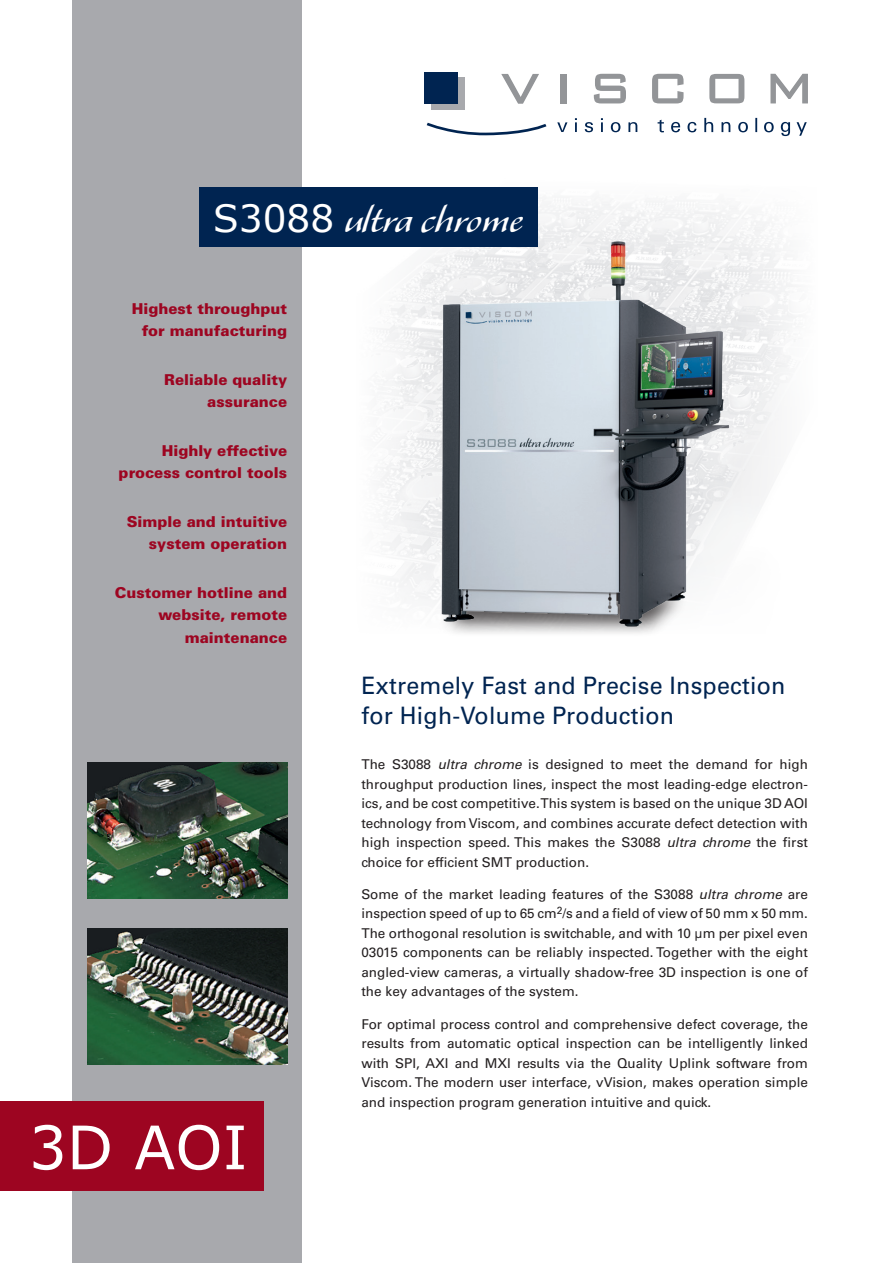
<style>
.page{position:relative;width:893px;height:1263px;background:#fff}
.page>*{position:absolute;margin:0;border:0;box-sizing:border-box;transform-origin:0 0}
.t1{font:60px "Verdana";color:#fff}
.t2{font:42px "Alexa Std";letter-spacing:-.015em;color:#fff}
.t3{font:24px/30px "Univers";letter-spacing:.01em;color:#002451}
.t4{font:900 15px/22.5px "Univers";color:#9d0521;text-align:right}
.t5{font:13.5px/19.5px "Univers";color:#231f20;text-align:justify}
.s1{font-family:"Verdana";font-size:37.5px}
.s2{font-style:italic}
</style>
<div class="page">
<div style="left:72px;top:0;width:230px;height:1263px;background:#a8a9ad"></div>
<div style="left:431px;top:78px;width:34px;height:32px;background:#a8a9ad"></div>
<svg style="left:501px;top:74px;width:38px;height:30px"></svg>
<div style="left:560px;top:74px;width:7px;height:29px;background:#939598"></div>
<svg style="left:594px;top:74px;width:32px;height:29px"></svg>
<svg style="left:652px;top:74px;width:31px;height:29px"></svg>
<svg style="left:770px;top:74px;width:38px;height:29px"></svg>
<svg style="left:557px;top:122px;width:10px;height:10px"></svg>
<svg style="left:575px;top:118px;width:2px;height:14px"></svg>
<svg style="left:585px;top:122px;width:8px;height:10px"></svg>
<svg style="left:601px;top:118px;width:2px;height:14px"></svg>
<svg style="left:611px;top:122px;width:9px;height:10px"></svg>
<svg style="left:628px;top:122px;width:9px;height:10px"></svg>
<div style="left:425px;top:72px;width:33px;height:32px;background:#002451"></div>
<svg style="left:427px;top:123px;width:119px;height:13px"></svg>
<svg style="left:658px;top:120px;width:6px;height:12px"></svg>
<svg style="left:671px;top:122px;width:9px;height:10px"></svg>
<svg style="left:687px;top:122px;width:9px;height:10px"></svg>
<svg style="left:704px;top:118px;width:9px;height:14px"></svg>
<svg style="left:721px;top:122px;width:9px;height:10px"></svg>
<svg style="left:738px;top:122px;width:10px;height:10px"></svg>
<svg style="left:755px;top:118px;width:2px;height:14px"></svg>
<svg style="left:764px;top:122px;width:10px;height:10px"></svg>
<svg style="left:781px;top:122px;width:9px;height:14px"></svg>
<svg style="left:797px;top:122px;width:10px;height:14px"></svg>
<svg style="left:709px;top:74px;width:35px;height:29px"></svg>
<img style="left:87px;top:928px;width:200px;height:136px">
<div style="left:200px;top:187px;width:338px;height:60px;background:#002451"></div>
<div style="left:0;top:1101px;width:264px;height:90px;background:#9d0521"></div>
<img style="left:87px;top:762px;width:200px;height:136px">
<img style="left:400px;top:228px;width:388px;height:406px">
<h2 class="t2" style="left:213px;top:200px;width:311px"><span class="s1">S3088</span> ultra chrome</h2>
<p class="t4" style="left:132px;top:297px;width:157px">Highest throughput for manufacturing</p>
<p class="t4" style="left:164px;top:368px;width:125px">Reliable quality assurance</p>
<p class="t4" style="left:119px;top:439px;width:170px">Highly effective process control tools</p>
<p class="t4" style="left:127px;top:510px;width:162px">Simple and intuitive system operation</p>
<p class="t4" style="left:115px;top:581px;width:174px">Customer hotline and website, remote maintenance</p>
<h1 class="t1" style="left:29px;top:1106px;width:221px">3D AOI</h1>
<h3 class="t3" style="left:361px;top:671px;width:426px">Extremely Fast and Precise Inspection for High-Volume Production</h3>
<p class="t5" style="left:361px;top:755px;width:448px">The S3088 <span class="s2">ultra chrome</span> is designed to meet the demand for high throughput production lines, inspect the most leading-edge electron&shy;ics, and be cost competitive. This system is based on the unique 3D AOI technology from Viscom, and combines accurate defect detection with high inspection speed. This makes the S3088 <span class="s2">ultra chrome</span> the first choice for efficient SMT production.</p>
<p class="t5" style="left:361px;top:884px;width:448px">Some of the market leading features of the S3088 <span class="s2">ultra chrome</span> are inspection speed of up to 65 cm<sup>2</sup>/s and a field of view of 50 mm x 50 mm.<br>The orthogonal resolution is switchable, and with 10 µm per pixel even 03015 components can be reliably inspected. Together with the eight angled-view cameras, a virtually shadow-free 3D inspection is one of the key advantages of the system.</p>
<p class="t5" style="left:361px;top:1014px;width:448px">For optimal process control and comprehensive defect coverage, the results from automatic optical inspection can be intelligently linked with SPI, AXI and MXI results via the Quality Uplink software from Viscom. The modern user interface, vVision, makes operation simple and inspection program generation intuitive and quick.</p>
</div>
